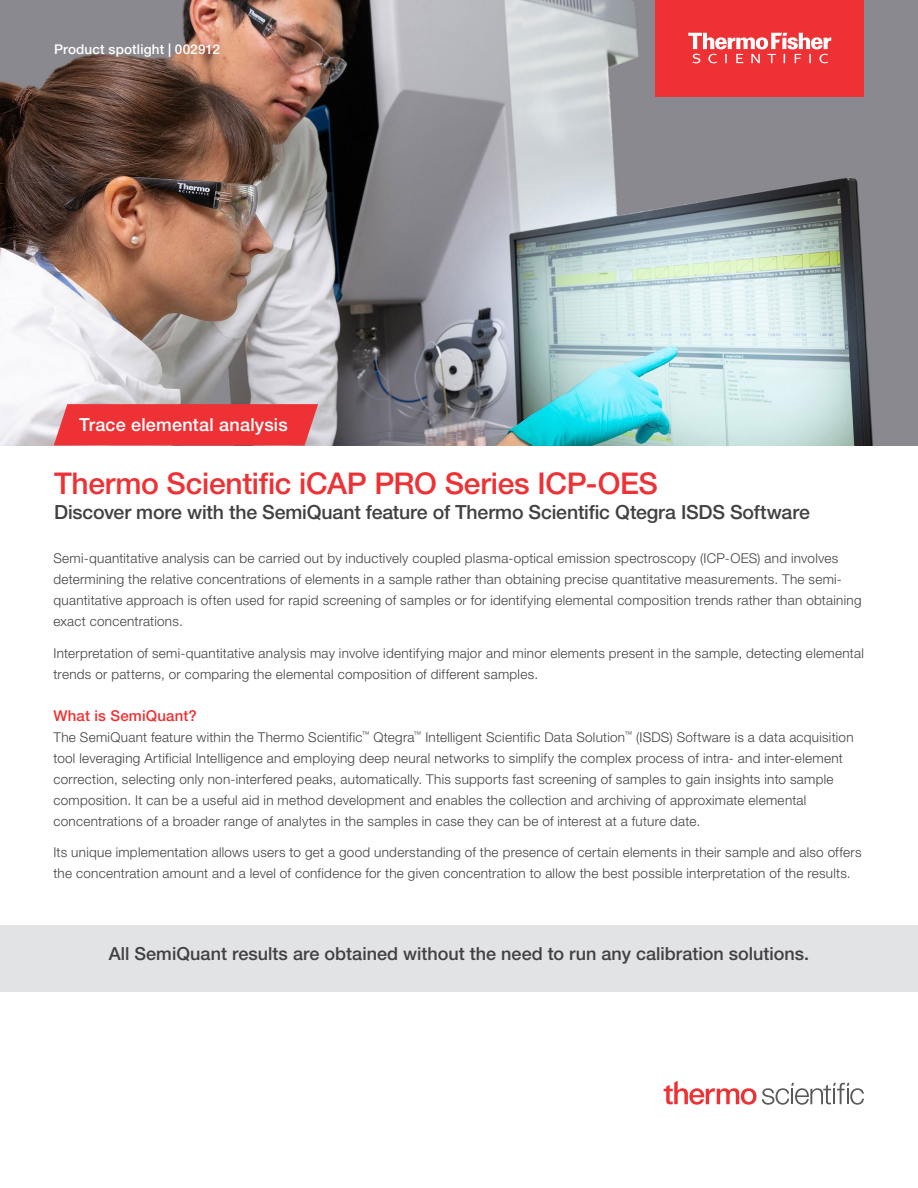
<style>
.page{position:relative;width:918px;height:1188px;background:#fff}
.page>*{position:absolute;margin:0;border:0;box-sizing:border-box;transform-origin:0 0}
.t1{font:500 30px "Helvetica Neue LTW1 G";letter-spacing:-.01em;color:#ee3134}
.t2{font:500 19.5px "Helvetica Neue LTW1 G";letter-spacing:-.01em;color:#414042}
.t3{font:500 18px "Helvetica Neue LTW1 G";color:#414042}
.t4{font:500 18px "Helvetica Neue LTW1 G";letter-spacing:.01em;color:#fff}
.t5{font:500 15px "Helvetica Neue LTW1 G";letter-spacing:.01em;color:#ee3134}
.t6{font:300 13.5px/21px "Helvetica Neue LTW1 G";letter-spacing:.02em;color:#414042}
.t7{font:500 13.5px "Helvetica Neue LTW1 G";letter-spacing:.01em;color:#fff}
</style>
<div class="page">
<div style="left:0;top:926px;width:918px;height:66px;background:#e2e3e4"></div>
<img style="left:0;top:0;width:918px;height:446px">
<svg style="left:664px;top:1081px;width:200px;height:24px"></svg>
<div style="left:656px;top:0;width:208px;height:96px;background:#ee3134"></div>
<svg style="left:688px;top:33px;width:143px;height:30px"></svg>
<svg style="left:54px;top:404px;width:264px;height:42px;background:#eb3a3d"></svg>
<p class="t7" style="left:54px;top:41px;width:167px">Product spotlight | 002912</p>
<h3 class="t4" style="left:79px;top:414px;width:210px">Trace elemental analysis</h3>
<h1 class="t1" style="left:54px;top:465px;width:605px">Thermo Scientific iCAP PRO Series ICP-OES</h1>
<h2 class="t2" style="left:54px;top:501px;width:758px">Discover more with the SemiQuant feature of Thermo Scientific Qtegra ISDS Software</h2>
<p class="t6" style="left:54px;top:548px;width:810px">Semi-quantitative analysis can be carried out by inductively coupled plasma-optical emission spectroscopy (ICP-OES) and involves determining the relative concentrations of elements in a sample rather than obtaining precise quantitative measurements. The semi&shy;quantitative approach is often used for rapid screening of samples or for identifying elemental composition trends rather than obtaining exact concentrations.</p>
<p class="t6" style="left:54px;top:642px;width:812px">Interpretation of semi-quantitative analysis may involve identifying major and minor elements present in the sample, detecting elemental trends or patterns, or comparing the elemental composition of different samples.</p>
<p class="t5" style="left:54px;top:706px;width:145px">What is SemiQuant?</p>
<p class="t6" style="left:53px;top:726px;width:802px">The SemiQuant feature within the Thermo Scientific<sup>™</sup> Qtegra<sup>™</sup> Intelligent Scientific Data Solution<sup>™</sup> (ISDS) Software is a data acquisition tool leveraging Artificial Intelligence and employing deep neural networks to simplify the complex process of intra- and inter-element correction, selecting only non-interfered peaks, automatically. This supports fast screening of samples to gain insights into sample composition. It can be a useful aid in method development and enables the collection and archiving of approximate elemental concentrations of a broader range of analytes in the samples in case they can be of interest at a future date.</p>
<p class="t6" style="left:53px;top:842px;width:810px">Its unique implementation allows users to get a good understanding of the presence of certain elements in their sample and also offers the concentration amount and a level of confidence for the given concentration to allow the best possible interpretation of the results.</p>
<h3 class="t3" style="left:109px;top:943px;width:702px">All SemiQuant results are obtained without the need to run any calibration solutions.</h3>
</div>
